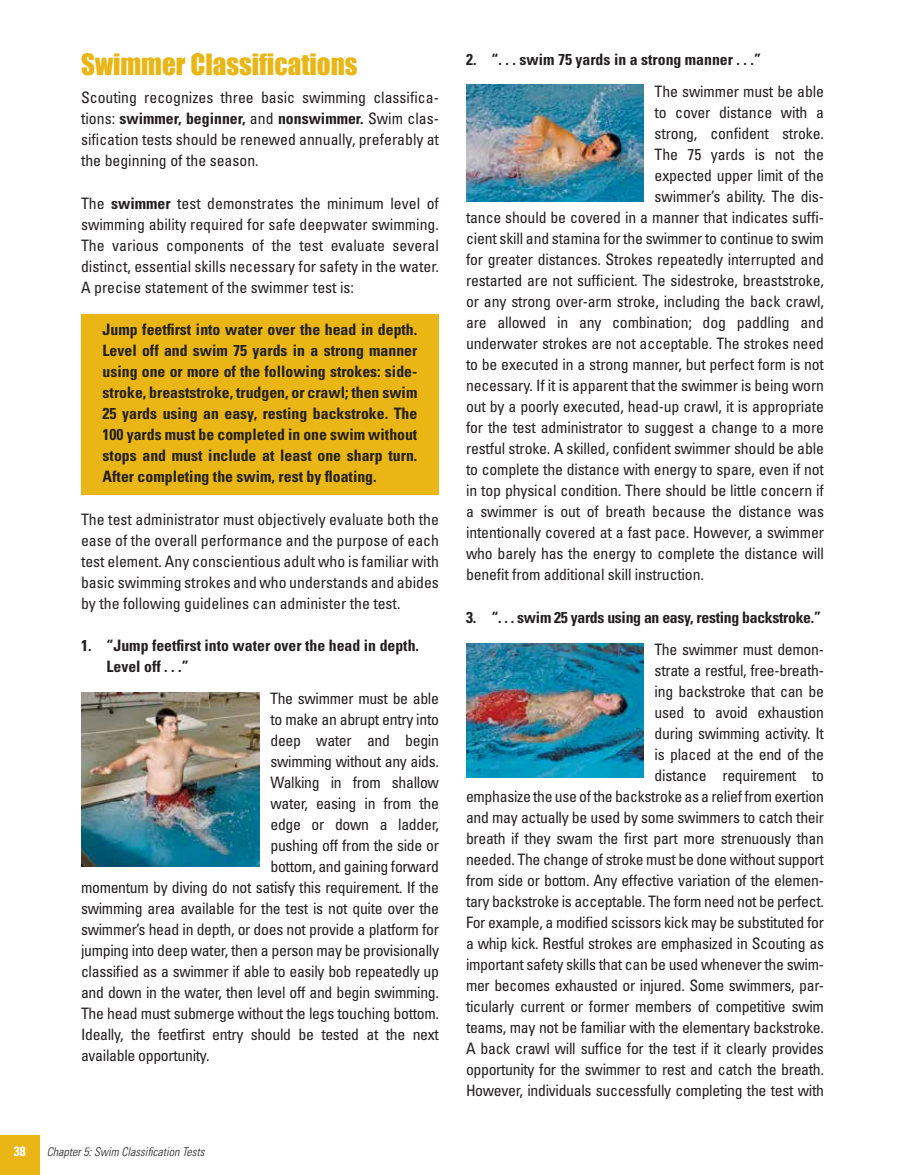
<style>
.page{position:relative;width:905px;height:1175px;background:#fff}
.page>*{position:absolute;margin:0;border:0;box-sizing:border-box;transform-origin:0 0}
.t1{font:27px "Impact";color:#e9b616}
.t2{font:condensed 15.75px/21px "Univers LT Std";letter-spacing:-.02em;color:#231f20;text-align:justify}
.t3{font:700 condensed 15.75px/21px "Univers LT Std";color:#231f20;text-align:justify}
.t4{font:700 condensed 15.75px "Univers LT Std";letter-spacing:-.02em;color:#231f20}
.t5{font:700 condensed 13.5px "Univers LT Std";color:#fff}
.t6{font:italic 300 condensed 12px "Univers LT Std";color:#231f20}
.s1{font-weight:700}
</style>
<div class="page">
<div style="left:81px;top:314px;width:358px;height:181px;background:#e9b616"></div>
<img style="left:81px;top:692px;width:179px;height:175px">
<img style="left:466px;top:85px;width:178px;height:116px">
<img style="left:466px;top:643px;width:178px;height:134px">
<div style="left:0;top:1134px;width:40px;height:40px;background:#e9b616"></div>
<h1 class="t1" style="left:81px;top:44px;width:278px">Swimmer Classifications</h1>
<p class="t2" style="left:81px;top:87px;width:359px">Scouting recognizes three basic swimming classifica&shy;tions: <span class="s1">swimmer, beginner,</span> and <span class="s1">nonswimmer.</span> Swim clas&shy;sification tests should be renewed annually, preferably at the beginning of the season.</p>
<p class="t2" style="left:81px;top:192px;width:359px">The <span class="s1">swimmer</span> test demonstrates the minimum level of swimming ability required for safe deepwater swimming.<br>The various components of the test evaluate several distinct, essential skills necessary for safety in the water.<br>A precise statement of the swimmer test is:</p>
<p class="t3" style="left:103px;top:319px;width:316px">Jump feetfirst into water over the head in depth.<br>Level off and swim 75 yards in a strong manner using one or more of the following strokes: side&shy;stroke, breaststroke, trudgen, or crawl; then swim 25 yards using an easy, resting backstroke. The 100 yards must be completed in one swim without stops and must include at least one sharp turn.<br>After completing the swim, rest by floating.</p>
<p class="t2" style="left:81px;top:508px;width:359px">The test administrator must objectively evaluate both the ease of the overall performance and the purpose of each test element. Any conscientious adult who is familiar with basic swimming strokes and who understands and abides by the following guidelines can administer the test.</p>
<p class="t3" style="left:106px;top:635px;width:314px;text-indent:-25px">1. “Jump feetfirst into water over the head in depth.<br>Level off . . .”</p>
<p class="t2" style="left:270px;top:688px;width:170px">The swimmer must be able</p>
<p class="t2" style="left:270px;top:709px;width:170px">to make an abrupt entry into</p>
<p class="t2" style="left:270px;top:730px;width:170px">deep water and begin</p>
<p class="t2" style="left:270px;top:751px;width:170px">swimming without any aids.</p>
<p class="t2" style="left:270px;top:772px;width:170px">Walking in from shallow</p>
<p class="t2" style="left:270px;top:793px;width:170px">water, easing in from the</p>
<p class="t2" style="left:270px;top:814px;width:170px">edge or down a ladder,</p>
<p class="t2" style="left:270px;top:835px;width:170px">pushing off from the side or</p>
<p class="t2" style="left:270px;top:856px;width:170px">bottom, and gaining forward</p>
<p class="t2" style="left:81px;top:877px;width:359px">momentum by diving do not satisfy this requirement. If the</p>
<p class="t2" style="left:81px;top:898px;width:359px">swimming area available for the test is not quite over the</p>
<p class="t2" style="left:81px;top:919px;width:359px">swimmer’s head in depth, or does not provide a platform for</p>
<p class="t2" style="left:81px;top:940px;width:359px">jumping into deep water, then a person may be provisionally</p>
<p class="t2" style="left:81px;top:961px;width:359px">classified as a swimmer if able to easily bob repeatedly up</p>
<p class="t2" style="left:81px;top:982px;width:359px">and down in the water, then level off and begin swimming.</p>
<p class="t2" style="left:81px;top:1003px;width:359px">The head must submerge without the legs touching bottom.</p>
<p class="t2" style="left:81px;top:1024px;width:359px">Ideally, the feetfirst entry should be tested at the next</p>
<p class="t2" style="left:81px;top:1045px;width:130px">available opportunity.</p>
<p class="t5" style="left:14px;top:1143px;width:13px">38</p>
<p class="t6" style="left:47px;top:1145px;width:159px">Chapter 5: Swim Classification Tests</p>
<p class="t3" style="left:466px;top:49px;width:296px">2. “. . . swim 75 yards in a strong manner . . .”</p>
<p class="t2" style="left:654px;top:81px;width:171px">The swimmer must be able</p>
<p class="t2" style="left:654px;top:102px;width:171px">to cover distance with a</p>
<p class="t2" style="left:654px;top:123px;width:171px">strong, confident stroke.</p>
<p class="t2" style="left:654px;top:144px;width:171px">The 75 yards is not the</p>
<p class="t2" style="left:654px;top:165px;width:171px">expected upper limit of the</p>
<p class="t2" style="left:654px;top:186px;width:171px">swimmer’s ability. The dis-</p>
<p class="t2" style="left:466px;top:207px;width:359px">tance should be covered in a manner that indicates suffi-</p>
<p class="t2" style="left:466px;top:228px;width:359px">cient skill and stamina for the swimmer to continue to swim</p>
<p class="t2" style="left:466px;top:249px;width:359px">for greater distances. Strokes repeatedly interrupted and</p>
<p class="t2" style="left:466px;top:270px;width:359px">restarted are not sufficient. The sidestroke, breaststroke,</p>
<p class="t2" style="left:466px;top:291px;width:359px">or any strong over-arm stroke, including the back crawl,</p>
<p class="t2" style="left:466px;top:312px;width:359px">are allowed in any combination; dog paddling and</p>
<p class="t2" style="left:466px;top:333px;width:359px">underwater strokes are not acceptable. The strokes need</p>
<p class="t2" style="left:466px;top:354px;width:359px">to be executed in a strong manner, but perfect form is not</p>
<p class="t2" style="left:466px;top:375px;width:359px">necessary. If it is apparent that the swimmer is being worn</p>
<p class="t2" style="left:466px;top:396px;width:359px">out by a poorly executed, head-up crawl, it is appropriate</p>
<p class="t2" style="left:466px;top:417px;width:359px">for the test administrator to suggest a change to a more</p>
<p class="t2" style="left:466px;top:438px;width:359px">restful stroke. A skilled, confident swimmer should be able</p>
<p class="t2" style="left:466px;top:459px;width:359px">to complete the distance with energy to spare, even if not</p>
<p class="t2" style="left:466px;top:480px;width:359px">in top physical condition. There should be little concern if</p>
<p class="t2" style="left:466px;top:501px;width:359px">a swimmer is out of breath because the distance was</p>
<p class="t2" style="left:466px;top:522px;width:359px">intentionally covered at a fast pace. However, a swimmer</p>
<p class="t2" style="left:466px;top:543px;width:359px">who barely has the energy to complete the distance will</p>
<p class="t2" style="left:466px;top:564px;width:239px">benefit from additional skill instruction.</p>
<p class="t4" style="left:466px;top:607px;width:356px">3. “. . . swim 25 yards using an easy, resting backstroke.”</p>
<p class="t2" style="left:466px;top:638px;width:359px;text-align:right">The swimmer must demon-<br>strate a restful, free-breath-<br>ing backstroke that can be<br>used to avoid exhaustion<br>during swimming activity. It<br>is placed at the end of the<br>distance requirement to<br>emphasize the use of the backstroke as a relief from exertion and may actually be used by some swimmers to catch their breath if they swam the first part more strenuously than needed. The change of stroke must be done without support from side or bottom. Any effective variation of the elemen&shy;tary backstroke is acceptable. The form need not be perfect.<br>For example, a modified scissors kick may be substituted for a whip kick. Restful strokes are emphasized in Scouting as important safety skills that can be used whenever the swim&shy;mer becomes exhausted or injured. Some swimmers, par&shy;ticularly current or former members of competitive swim teams, may not be familiar with the elementary backstroke.<br>A back crawl will suffice for the test if it clearly provides opportunity for the swimmer to rest and catch the breath.<br>However, individuals successfully completing the test with</p>
</div>
